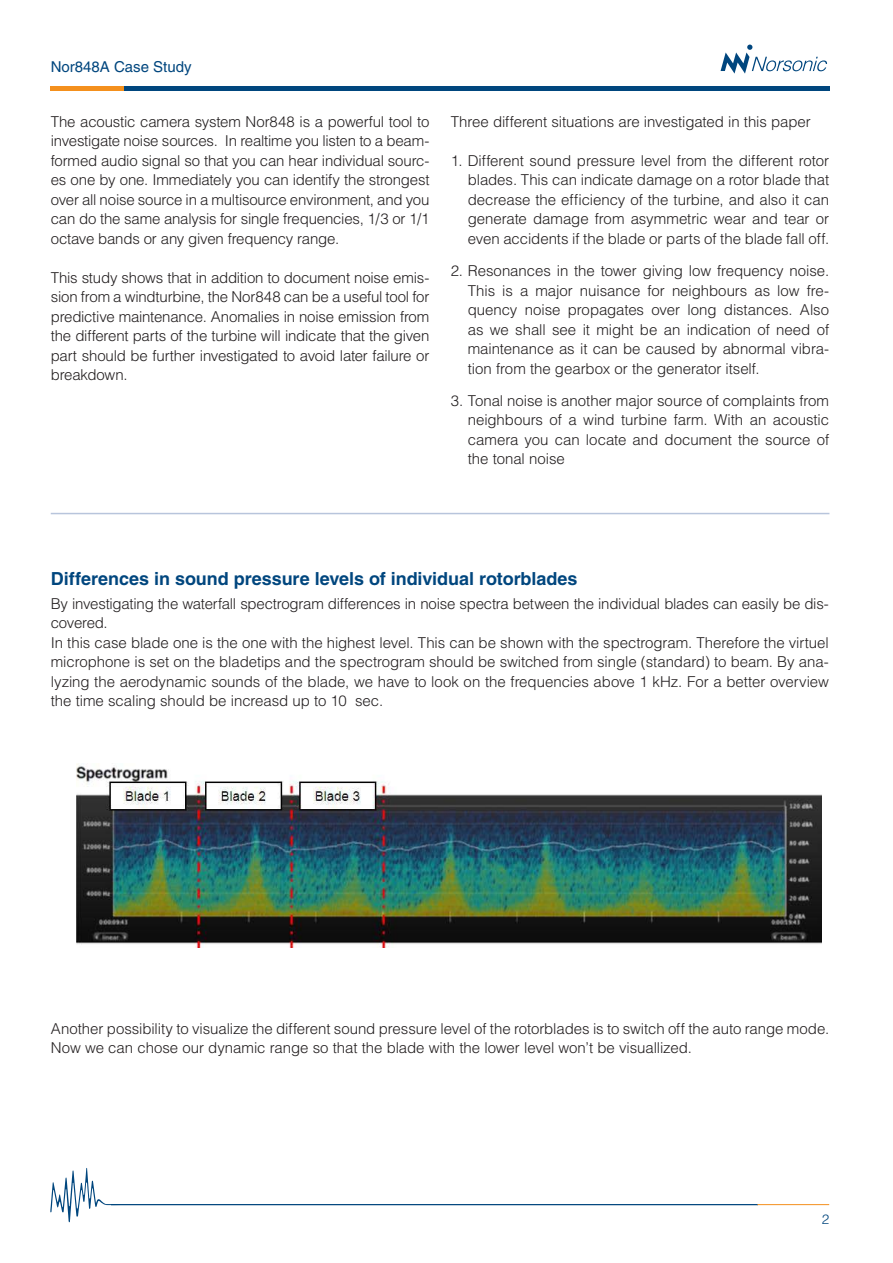
<style>
.page{position:relative;width:893px;height:1263px;background:#fff}
.page>*{position:absolute;margin:0;border:0;box-sizing:border-box;transform-origin:0 0}
.t1{font:700 18px "Helvetica";letter-spacing:-.005em;color:#00467e}
.t2{font:300 15px/19.5px "Helvetica";letter-spacing:-.005em;color:#231f20;text-align:justify}
.t3{font:15px "Helvetica";color:#00467e}
.t4{font:300 13.5px "Helvetica";color:#00467e}
</style>
<div class="page">
<svg style="left:50px;top:1168px;width:70px;height:54px"></svg>
<hr style="left:111px;top:1204px;width:646px;height:1px;background:#00467e">
<hr style="left:757px;top:1204px;width:72px;height:1px;background:#f4901d">
<svg style="left:720px;top:45px;width:107px;height:29px"></svg>
<div style="left:51px;top:86px;width:75px;height:5px;background:#f4901d"></div>
<div style="left:124px;top:86px;width:705px;height:5px;background:#00467e"></div>
<hr style="left:51px;top:513px;width:778px;height:1px;background:#b8c5dc">
<img style="left:77px;top:764px;width:744px;height:184px">
<p class="t3" style="left:51px;top:58px;width:142px">Nor848A Case Study</p>
<p class="t2" style="left:51px;top:112px;width:380px">The acoustic camera system Nor848 is a powerful tool to investigate noise sources. In realtime you listen to a beam&shy;formed audio signal so that you can hear individual sourc&shy;es one by one. Immediately you can identify the strongest over all noise source in a multisource environment, and you can do the same analysis for single frequencies, 1/3 or 1/1 octave bands or any given frequency range.</p>
<p class="t2" style="left:51px;top:268px;width:380px">This study shows that in addition to document noise emis&shy;sion from a windturbine, the Nor848 can be a useful tool for predictive maintenance. Anomalies in noise emission from the different parts of the turbine will indicate that the given part should be further investigated to avoid later failure or breakdown.</p>
<p class="t2" style="left:451px;top:112px;width:362px">Three different situations are investigated in this paper</p>
<p class="t2" style="left:468px;top:151px;width:363px;text-indent:-17px">1. Different sound pressure level from the different rotor blades. This can indicate damage on a rotor blade that decrease the efficiency of the turbine, and also it can generate damage from asymmetric wear and tear or even accidents if the blade or parts of the blade fall off.</p>
<p class="t2" style="left:468px;top:261px;width:363px;text-indent:-17px">2. Resonances in the tower giving low frequency noise.<br>This is a major nuisance for neighbours as low fre&shy;quency noise propagates over long distances. Also as we shall see it might be an indication of need of maintenance as it can be caused by abnormal vibra&shy;tion from the gearbox or the generator itself.</p>
<p class="t2" style="left:468px;top:391px;width:363px;text-indent:-17px">3. Tonal noise is another major source of complaints from neighbours of a wind turbine farm. With an acoustic camera you can locate and document the source of the tonal noise</p>
<p class="t1" style="left:51px;top:567px;width:528px">Differences in sound pressure levels of individual rotorblades</p>
<p class="t2" style="left:51px;top:593px;width:780px;text-align:left">By investigating the waterfall spectrogram differences in noise spectra between the individual blades can easily be dis&shy;covered.<br>In this case blade one is the one with the highest level. This can be shown with the spectrogram. Therefore the virtuel microphone is set on the bladetips and the spectrogram should be switched from single (standard) to beam. By ana&shy;lyzing the aerodynamic sounds of the blade, we have to look on the frequencies above 1 kHz. For a better overview the time scaling should be increasd up to 10 sec.</p>
<p class="t2" style="left:51px;top:1018px;width:780px">Another possibility to visualize the different sound pressure level of the rotorblades is to switch off the auto range mode.<br>Now we can chose our dynamic range so that the blade with the lower level won’t be visuallized.</p>
<p class="t4" style="left:822px;top:1211px;width:9px">2</p>
</div>
